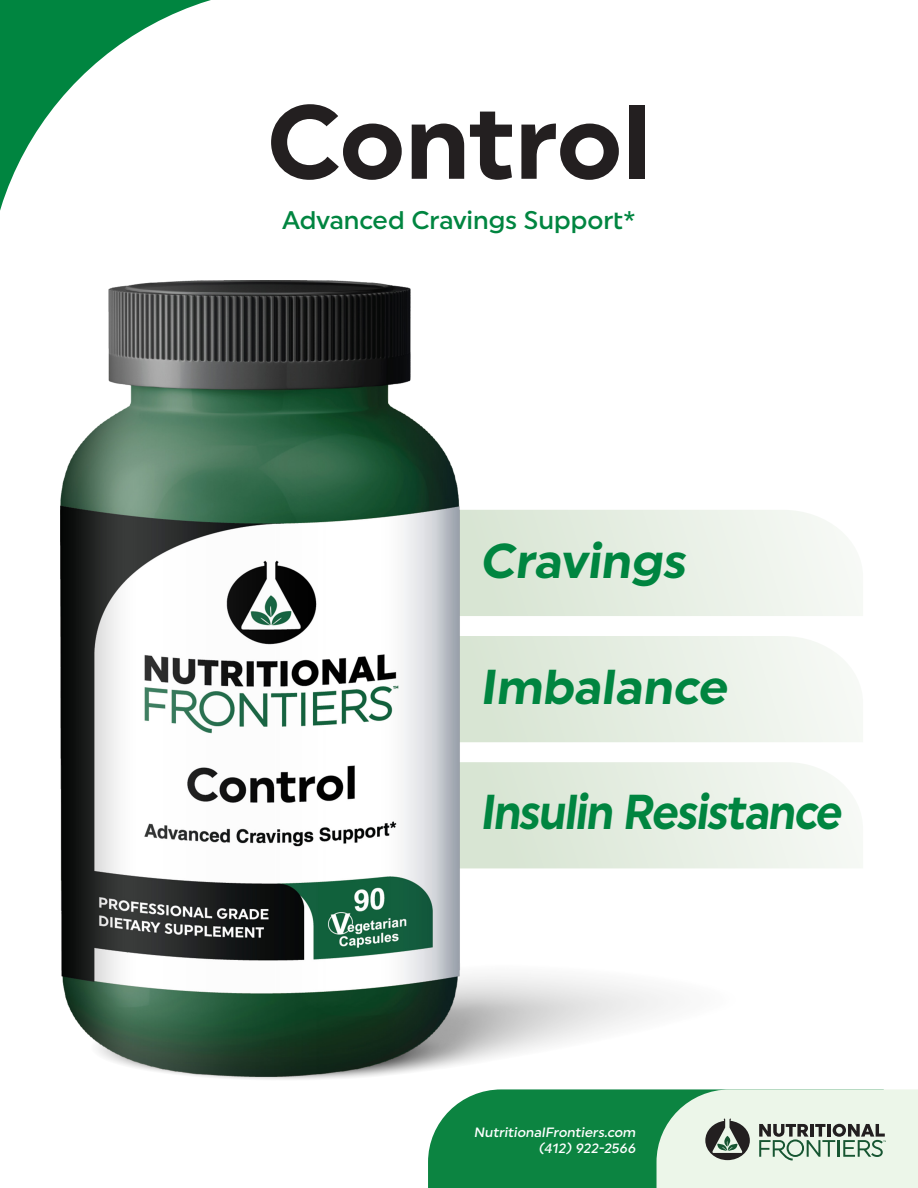
<style>
.page{position:relative;width:918px;height:1188px;background:#fff}
.page>*{position:absolute;margin:0;border:0;box-sizing:border-box;transform-origin:0 0}
.t1{font:700 105px "Uniform";letter-spacing:-.01em;color:#231f20}
.t2{font:700 48.9px "Uniform";color:#008540}
.t3{font:700 48.9px "Uniform";color:#008540;scale:.9 1}
.t4{font:500 25.5px "Uniform";color:#008540}
.t5{font:500 13.5px "Uniform";color:#fff}
</style>
<div class="page">
<svg style="left:0;top:0;width:345px;height:281px"></svg>
<div style="left:428px;top:1089px;width:229px;height:99px;background:#0c8441"></div>
<svg style="left:657px;top:1089px;width:261px;height:99px;background:#cbdbcc"></svg>
<svg style="left:740px;top:636px;width:122px;height:106px;fill:#f2f6f0"></svg>
<svg style="left:740px;top:510px;width:122px;height:106px;fill:#f2f6f0"></svg>
<svg style="left:740px;top:762px;width:122px;height:106px;fill:#f2f6f0"></svg>
<img style="left:60px;top:281px;width:680px;height:799px">
<p class="t1" style="left:266px;top:79px;width:387px">Control</p>
<p class="t4" style="left:282px;top:205px;width:355px">Advanced Cravings Support*</p>
<p class="t2" style="left:480px;top:532px;width:214px">Cravings</p>
<p class="t2" style="left:480px;top:658px;width:256px">Imbalance</p>
<p class="t3" style="left:480px;top:783px;width:411px">Insulin Resistance</p>
<p class="t5" style="left:474px;top:1124px;width:166px">NutritionalFrontiers.com</p>
<p class="t5" style="left:538px;top:1140px;width:101px">(412) 922-2566</p>
</div>
